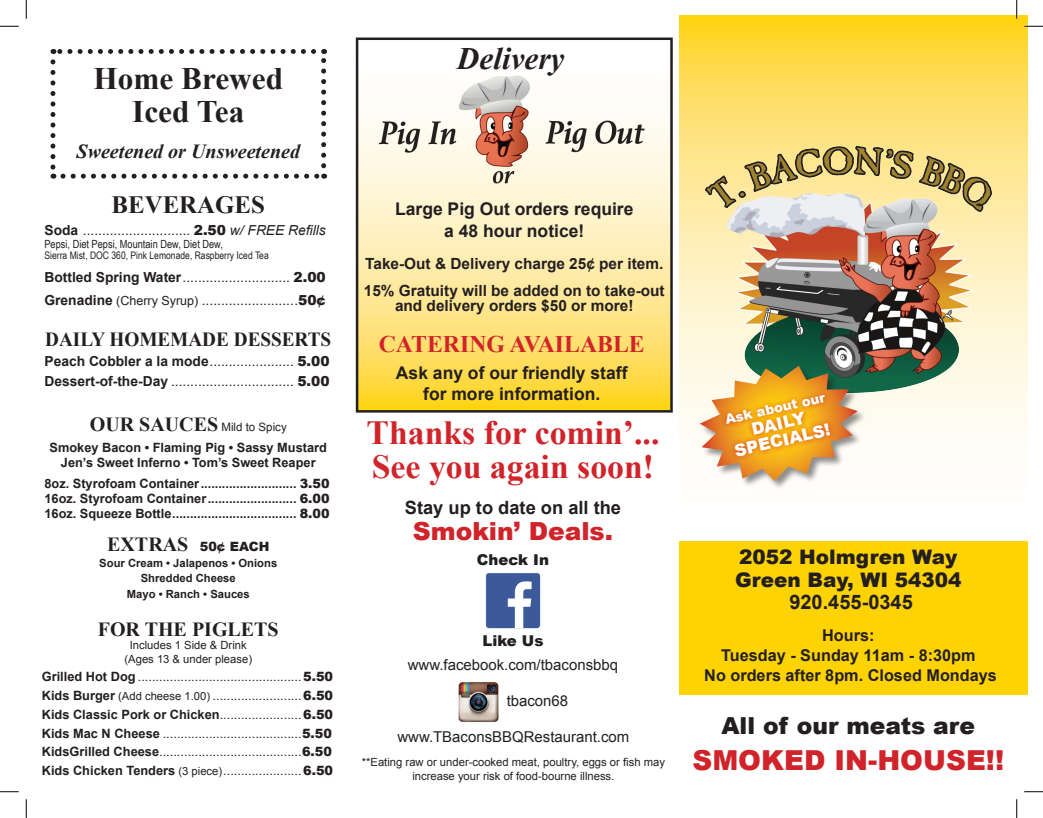
<style>
.page{position:relative;width:1043px;height:818px;background:#fff}
.page>*{position:absolute;margin:0;border:0;box-sizing:border-box;transform-origin:0 0}
.t1{font:700 33.75px/33.8px "Times New Roman";color:#d1232a}
.t2{font:700 31.25px "Times New Roman";color:#231f20}
.t3{font:italic 700 31.25px "Times New Roman";color:#231f20}
.t4{font:900 27.5px "Arial";color:#d1232a}
.t5{font:900 24.88px "Arial";color:#d1232a}
.t6{font:700 24.88px "Times New Roman";color:#231f20}
.t7{font:700 23.75px "Times New Roman";color:#d1232a}
.t8{font:900 23.38px "Arial";color:#231f20}
.t9{font:900 20px "Arial";color:#231f20}
.t10{font:italic 700 20px "Times New Roman";color:#231f20}
.t11{font:700 20px "Times New Roman";color:#231f20;scale:.96 1}
.t12{font:700 20px "Times New Roman";color:#231f20}
.t13{font:700 20px "Arial";color:#231f20}
.t14{font:700 18.25px "Arial";color:#231f20}
.t15{font:700 17.5px "Arial";color:#231f20}
.t16{font:900 16.75px "Arial";color:#fff}
.t17{font:700 16.25px "Arial";color:#231f20}
.t18{font:700 15.38px/15.4px "Arial";color:#231f20;text-align:center}
.t19{font:15px "Arial";color:#231f20}
.t20{font:900 15px "Arial";color:#231f20}
.t21{font:13.75px "Arial";color:#231f20}
.t22{font:900 13.38px "Arial";color:#fff}
.t23{font:12.75px "Arial";color:#231f20}
.t24{font:700 12.75px "Arial";color:#231f20}
.t25{font:900 12.75px "Arial";color:#231f20}
.t26{font:11.5px "Arial";color:#231f20}
.t27{font:11.25px/13.5px "Arial";color:#231f20;text-align:center}
.t28{font:700 11.25px "Arial";color:#231f20}
.t29{font:11.25px "Arial Narrow";color:#231f20}
.t30{font:10.38px "Arial Narrow";color:#231f20}
.s1{font-weight:700}
.s2{font-weight:900}
.s3{font-style:italic}
.s4{font-size:12.5px}
.s5{font-family:"Times New Roman";font-weight:700;font-size:20px}
.s6{font-size:11.25px}
.s7{font-weight:400}
</style>
<div class="page">
<svg style="left:680px;top:15px;width:348px;height:419px"></svg>
<img style="left:702px;top:144px;width:292px;height:248px">
<div style="left:699px;top:365px;width:168px;height:125px;background:#231f20;opacity:.5"></div>
<svg style="left:699px;top:366px;width:158px;height:115px"></svg>
<div style="left:720px;top:389px;width:116px;height:72px;background:#d1232a;opacity:.75"></div>
<div style="left:680px;top:541px;width:348px;height:153px;background:#fed304"></div>
<svg style="left:359px;top:115px;width:310px;height:294px"></svg>
<div style="left:356px;top:38px;width:316px;height:374px;border:2px solid #231f20"></div>
<img style="left:363px;top:75px;width:300px;height:112px">
<img style="left:485px;top:573px;width:56px;height:55px">
<img style="left:458px;top:681px;width:41px;height:41px">
<svg style="left:50px;top:62px;width:5px;height:117px"></svg>
<svg style="left:63px;top:174px;width:261px;height:5px"></svg>
<svg style="left:321px;top:49px;width:5px;height:117px"></svg>
<svg style="left:53px;top:49px;width:260px;height:5px"></svg>
<svg style="left:0;top:25px;width:19px;height:2px"></svg>
<svg style="left:1024px;top:25px;width:18px;height:2px"></svg>
<svg style="left:0;top:791px;width:19px;height:1px"></svg>
<svg style="left:1024px;top:791px;width:18px;height:1px"></svg>
<svg style="left:25px;top:0;width:2px;height:19px"></svg>
<svg style="left:25px;top:799px;width:2px;height:19px"></svg>
<svg style="left:1015px;top:0;width:2px;height:19px"></svg>
<svg style="left:1016px;top:799px;width:1px;height:19px"></svg>
<p class="t2" style="left:93px;top:57px;width:191px">Home Brewed</p>
<p class="t2" style="left:132px;top:90px;width:114px">Iced Tea</p>
<p class="t10" style="left:77px;top:137px;width:225px">Sweetened or Unsweetened</p>
<p class="t6" style="left:112px;top:187px;width:155px">BEVERAGES</p>
<p class="t21" style="left:44px;top:221px;width:283px"><span class="s1">Soda</span> ............................ <span class="s2">2.50</span> <span class="s3">w/ FREE Refills</span></p>
<p class="t29" style="left:44px;top:235px;width:180px">Pepsi, Diet Pepsi, Mountain Dew, Diet Dew,</p>
<p class="t30" style="left:44px;top:248px;width:226px">Sierra Mist, DOC 360, Pink Lemonade, Raspberry Iced Tea</p>
<p class="t21" style="left:44px;top:268px;width:283px"><span class="s1">Bottled Spring Water</span>............................ <span class="s2">2.00</span></p>
<p class="t21" style="left:44px;top:291px;width:283px"><span class="s1">Grenadine</span> <span class="s4">(Cherry Syrup)</span> .........................<span class="s2">50¢</span></p>
<p class="t11" style="left:45px;top:325px;width:299px">DAILY HOMEMADE DESSERTS</p>
<p class="t21" style="left:44px;top:352px;width:287px"><span class="s1">Peach Cobbler a la mode</span>...................... <span class="s2">5.00</span></p>
<p class="t21" style="left:44px;top:372px;width:287px"><span class="s1">Dessert-of-the-Day</span> ................................ <span class="s2">5.00</span></p>
<p class="t26" style="left:90px;top:419px;width:198px"><span class="s5">OUR SAUCES</span> Mild to Spicy</p>
<p class="t24" style="left:50px;top:438px;width:279px">Smokey Bacon • Flaming Pig • Sassy Mustard</p>
<p class="t24" style="left:61px;top:454px;width:256px">Jen’s Sweet Inferno • Tom’s Sweet Reaper</p>
<p class="t24" style="left:44px;top:474px;width:287px">8oz. Styrofoam Container........................... <span class="s2">3.50</span></p>
<p class="t24" style="left:44px;top:490px;width:287px">16oz. Styrofoam Container......................... <span class="s2">6.00</span></p>
<p class="t24" style="left:44px;top:505px;width:287px">16oz. Squeeze Bottle................................... <span class="s2">8.00</span></p>
<p class="t25" style="left:107px;top:537px;width:164px"><span class="s5">EXTRAS</span> 50¢ EACH</p>
<p class="t28" style="left:99px;top:555px;width:179px">Sour Cream • Jalapenos • Onions</p>
<p class="t28" style="left:141px;top:571px;width:97px">Shredded Cheese</p>
<p class="t28" style="left:127px;top:586px;width:124px">Mayo • Ranch • Sauces</p>
<p class="t12" style="left:98px;top:615px;width:182px">FOR THE PIGLETS</p>
<p class="t27" style="left:130px;top:638px;width:118px">Includes 1 Side &amp; Drink</p>
<p class="t27" style="left:124px;top:652px;width:129px">(Ages 13 &amp; under please)</p>
<p class="t23" style="left:42px;top:668px;width:293px"><span class="s1">Grilled Hot Dog</span> ..............................................<span class="s2">5.50</span></p>
<p class="t23" style="left:42px;top:687px;width:293px"><span class="s1">Kids Burger</span> <span class="s6">(Add cheese 1.00)</span> .........................<span class="s2">6.50</span></p>
<p class="t24" style="left:42px;top:706px;width:293px">Kids Classic Pork or Chicken<span class="s7">.......................</span><span class="s2">6.50</span></p>
<p class="t23" style="left:42px;top:724px;width:292px"><span class="s1">Kids Mac N Cheese</span> .......................................<span class="s2">5.50</span></p>
<p class="t23" style="left:42px;top:743px;width:292px"><span class="s1">KidsGrilled Cheese</span>........................................<span class="s2">6.50</span></p>
<p class="t23" style="left:42px;top:762px;width:293px"><span class="s1">Kids Chicken Tenders</span> <span class="s6">(3 piece)</span>......................<span class="s2">6.50</span></p>
<p class="t3" style="left:457px;top:36px;width:109px">Delivery</p>
<p class="t15" style="left:395px;top:198px;width:240px">Large Pig Out orders require</p>
<p class="t15" style="left:444px;top:219px;width:142px">a 48 hour notice!</p>
<p class="t18" style="left:365px;top:256px;width:299px">Take-Out &amp; Delivery charge 25¢ per item.</p>
<p class="t18" style="left:364px;top:283px;width:302px">15% Gratuity will be added on to take-out and delivery orders $50 or more!</p>
<p class="t7" style="left:379px;top:327px;width:267px">CATERING AVAILABLE</p>
<p class="t15" style="left:396px;top:361px;width:233px">Ask any of our friendly staff</p>
<p class="t15" style="left:423px;top:382px;width:178px">for more information.</p>
<p class="t1" style="left:366px;top:414px;width:294px">Thanks for comin’...<br>See you again soon!</p>
<p class="t14" style="left:405px;top:495px;width:218px">Stay up to date on all the</p>
<p class="t5" style="left:413px;top:513px;width:202px">Smokin’ Deals.</p>
<p class="t20" style="left:477px;top:548px;width:74px">Check In</p>
<p class="t20" style="left:482px;top:629px;width:62px">Like Us</p>
<p class="t19" style="left:408px;top:655px;width:212px">www.facebook.com/tbaconsbbq</p>
<p class="t19" style="left:506px;top:690px;width:63px">tbacon68</p>
<p class="t19" style="left:397px;top:726px;width:233px">www.TBaconsBBQRestaurant.com</p>
<p class="t27" style="left:362px;top:755px;width:305px">**Eating raw or under-cooked meat, poultry, eggs or fish may increase your risk of food-bourne illness.</p>
<p class="t22" style="left:723px;top:410px;width:104px;rotate:-13deg">Ask about our</p>
<p class="t16" style="left:749px;top:417px;width:56px;rotate:-13deg">DAILY</p>
<p class="t16" style="left:732px;top:439px;width:99px;rotate:-13deg">SPECIALS!</p>
<p class="t9" style="left:739px;top:542px;width:220px">2052 Holmgren Way</p>
<p class="t9" style="left:735px;top:565px;width:228px">Green Bay, WI 54304</p>
<p class="t13" style="left:789px;top:589px;width:125px">920.455-0345</p>
<p class="t17" style="left:822px;top:624px;width:54px">Hours:</p>
<p class="t17" style="left:721px;top:644px;width:256px">Tuesday - Sunday 11am - 8:30pm</p>
<p class="t17" style="left:704px;top:664px;width:294px">No orders after 8pm. Closed Mondays</p>
<p class="t8" style="left:721px;top:708px;width:255px">All of our meats are</p>
<p class="t4" style="left:692px;top:740px;width:313px">SMOKED IN-HOUSE!!</p>
</div>
